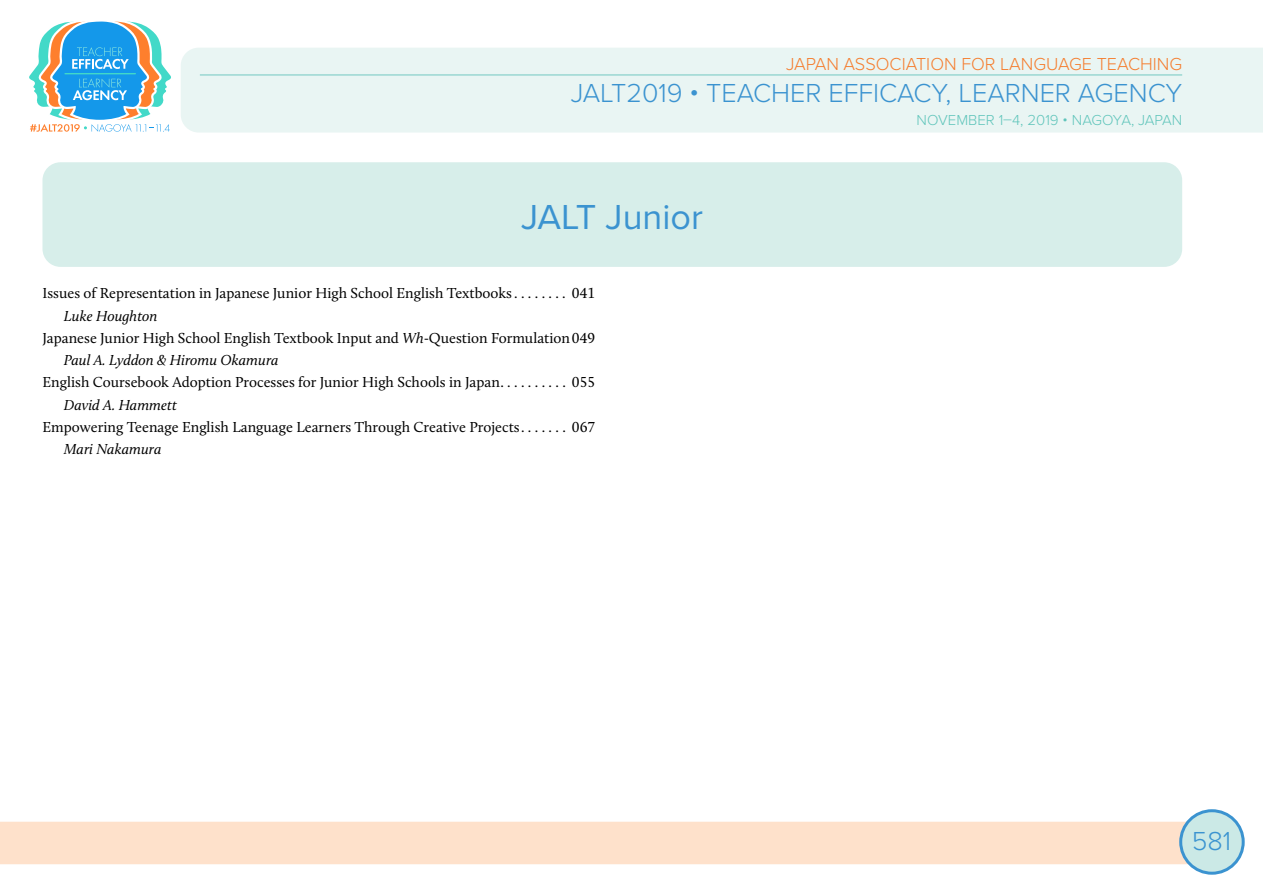
<style>
.page{position:relative;width:1263px;height:893px;background:#fff}
.page>*{position:absolute;margin:0;border:0;box-sizing:border-box;transform-origin:0 0}
.t1{font:36px "Proxima Nova";color:#3b93d0}
.t2{font:300 27px "Proxima Nova";color:#3b93d0}
.t3{font:300 18px "Proxima Nova";color:#f57d2e}
.t4{font:15px "Calluna";color:#000}
.t5{font:italic 15px "Calluna";color:#000}
.t6{font:300 15px "Proxima Nova";color:#60c5bb}
.s1{font-style:italic}
</style>
<div class="page">
<div style="left:181px;top:48px;width:1082px;height:85px;background:#e9f5f3"></div>
<div style="left:0;top:822px;width:1190px;height:42px;background:#fee1cb"></div>
<hr style="left:200px;top:74px;width:982px;height:2px;background:#9ad7d2">
<div style="left:1181px;top:811px;width:62px;height:62px;background:#cbe9e6;border-radius:50%"></div>
<div style="left:1179px;top:809px;width:66px;height:66px;border:3px solid #3b93d0;border-radius:50%"></div>
<svg style="left:29px;top:21px;width:142px;height:111px"></svg>
<div style="left:42px;top:162px;width:1140px;height:105px;background:#d7eeea;border-radius:18px"></div>
<p class="t3" style="left:786px;top:51px;width:397px">JAPAN ASSOCIATION FOR LANGUAGE TEACHING</p>
<h2 class="t2" style="left:571px;top:73px;width:613px">JALT2019 • TEACHER EFFICACY, LEARNER AGENCY</h2>
<p class="t6" style="left:916px;top:108px;width:267px">NOVEMBER 1–4, 2019 • NAGOYA, JAPAN</p>
<h1 class="t1" style="left:521px;top:190px;width:183px">JALT Junior</h1>
<p class="t4" style="left:43px;top:284px;width:554px">Issues of Representation in Japanese Junior High School English Textbooks . . . . . . . . 041</p>
<p class="t5" style="left:64px;top:306px;width:95px">Luke Houghton</p>
<p class="t4" style="left:43px;top:329px;width:554px">Japanese Junior High School English Textbook Input and <span class="s1">Wh</span>-Question Formulation049</p>
<p class="t5" style="left:64px;top:351px;width:216px">Paul A. Lyddon &amp; Hiromu Okamura</p>
<p class="t4" style="left:43px;top:373px;width:554px">English Coursebook Adoption Processes for Junior High Schools in Japan . . . . . . . . . . 055</p>
<p class="t5" style="left:64px;top:395px;width:115px">David A. Hammett</p>
<p class="t4" style="left:43px;top:418px;width:554px">Empowering Teenage English Language Learners Through Creative Projects . . . . . . . 067</p>
<p class="t5" style="left:64px;top:440px;width:99px">Mari Nakamura</p>
<h2 class="t2" style="left:1192px;top:820px;width:41px">581</h2>
</div>
